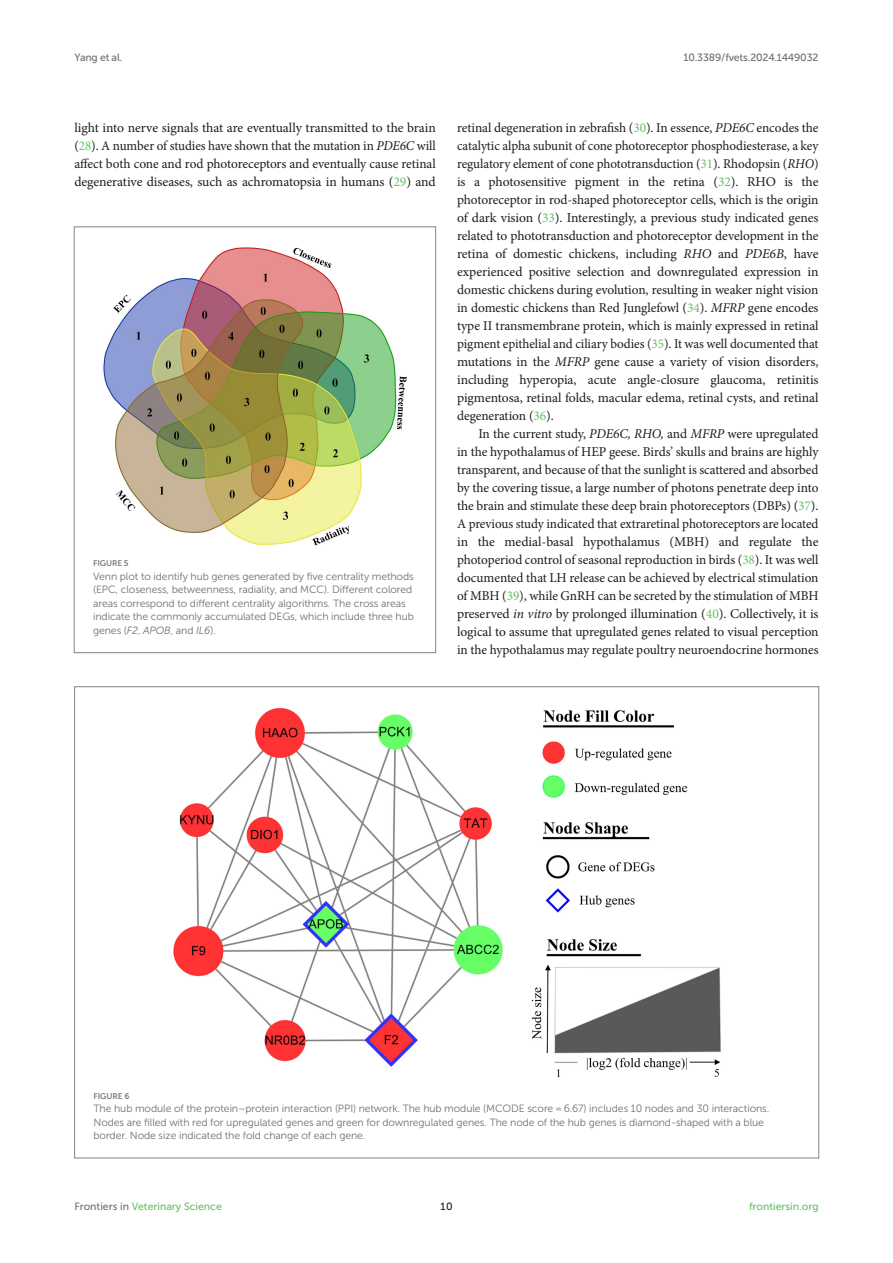
<style>
.page{position:relative;width:893px;height:1263px;background:#fff}
.page>*{position:absolute;margin:0;border:0;box-sizing:border-box;transform-origin:0 0}
.TEXT{font:13.5px/18px "Minion Pro";letter-spacing:-.005em;color:#1b1c1b;text-align:justify}
.FIG_LEG{font:10.5px/13.5px "Museo Sans 300";letter-spacing:-.01em;color:#706f70}
.t1{font:10.5px "Museo Sans 500";color:#65c161}
.t2{font:10.5px "Museo Sans 500";letter-spacing:-.015em;color:#706f70}
.t3{font:10.5px "Museo Sans 500";color:#1b1c1b}
.FIG_HD{font:8.25px "Museo Sans 700";letter-spacing:-.01em;color:#7e7f7f}
.s1{color:#65c161}
.s2{font-style:italic}
.s3{color:#706f70}
</style>
<div class="page">
<img style="left:103px;top:247px;width:304px;height:299px">
<div style="left:74px;top:227px;width:362px;height:426px;border:1px solid #808285"></div>
<img style="left:173px;top:707px;width:548px;height:370px">
<p class="t2" style="left:74px;top:51px;width:49px">Yang et al.</p>
<p class="t2" style="left:683px;top:51px;width:137px">10.3389/fvets.2024.1449032</p>
<p class="TEXT" style="left:74px;top:119px;width:363px">light into nerve signals that are eventually transmitted to the brain (<span class="s1">28</span>). A number of studies have shown that the mutation in <span class="s2">PDE6C</span> will affect both cone and rod photoreceptors and eventually cause retinal degenerative diseases, such as achromatopsia in humans (<span class="s1">29</span>) and</p>
<p class="TEXT" style="left:457px;top:119px;width:363px">retinal degeneration in zebrafish (<span class="s1">30</span>). In essence, <span class="s2">PDE6C</span> encodes the catalytic alpha subunit of cone photoreceptor phosphodiesterase, a key regulatory element of cone phototransduction (<span class="s1">31</span>). Rhodopsin (<span class="s2">RHO</span>) is a photosensitive pigment in the retina (<span class="s1">32</span>). RHO is the photoreceptor in rod-shaped photoreceptor cells, which is the origin of dark vision (<span class="s1">33</span>). Interestingly, a previous study indicated genes related to phototransduction and photoreceptor development in the retina of domestic chickens, including <span class="s2">RHO</span> and <span class="s2">PDE6B</span>, have experienced positive selection and downregulated expression in domestic chickens during evolution, resulting in weaker night vision in domestic chickens than Red Junglefowl (<span class="s1">34</span>). <span class="s2">MFRP</span> gene encodes type II transmembrane protein, which is mainly expressed in retinal pigment epithelial and ciliary bodies (<span class="s1">35</span>). It was well documented that mutations in the <span class="s2">MFRP</span> gene cause a variety of vision disorders, including hyperopia, acute angle-closure glaucoma, retinitis pigmentosa, retinal folds, macular edema, retinal cysts, and retinal degeneration (<span class="s1">36</span>).</p>
<p class="TEXT" style="left:457px;top:425px;width:363px;text-indent:21px">In the current study, <span class="s2">PDE6C, RHO,</span> and <span class="s2">MFRP</span> were upregulated in the hypothalamus of HEP geese. Birds’ skulls and brains are highly transparent, and because of that the sunlight is scattered and absorbed by the covering tissue, a large number of photons penetrate deep into the brain and stimulate these deep brain photoreceptors (DBPs) (<span class="s1">37</span>).<br>A previous study indicated that extraretinal photoreceptors are located in the medial-basal hypothalamus (MBH) and regulate the photoperiod control of seasonal reproduction in birds (<span class="s1">38</span>). It was well documented that LH release can be achieved by electrical stimulation of MBH (<span class="s1">39</span>), while GnRH can be secreted by the stimulation of MBH preserved <span class="s2">in vitro</span> by prolonged illumination (<span class="s1">40</span>). Collectively, it is logical to assume that upregulated genes related to visual perception in the hypothalamus may regulate poultry neuroendocrine hormones</p>
<p class="FIG_HD" style="left:93px;top:559px;width:37px">FIGURE 5</p>
<p class="FIG_LEG" style="left:93px;top:569px;width:322px">Venn plot to identify hub genes generated by five centrality methods (EPC, closeness, betweenness, radiality, and MCC). Different colored areas correspond to different centrality algorithms. The cross areas indicate the commonly accumulated DEGs, which include three hub genes (<span class="s2">F2</span>, <span class="s2">APOB</span>, and <span class="s2">IL6</span>).</p>
<p class="FIG_HD" style="left:94px;top:1091px;width:37px">FIGURE 6</p>
<p class="FIG_LEG" style="left:94px;top:1102px;width:677px">The hub module of the protein–protein interaction (PPI) network. The hub module (MCODE score = 6.67) includes 10 nodes and 30 interactions.<br>Nodes are filled with red for upregulated genes and green for downregulated genes. The node of the hub genes is diamond-shaped with a blue border. Node size indicated the fold change of each gene.</p>
<p class="t1" style="left:74px;top:1200px;width:149px"><span class="s3">Frontiers in</span> Veterinary Science</p>
<p class="t3" style="left:440px;top:1200px;width:14px">10</p>
<p class="t1" style="left:749px;top:1200px;width:71px">frontiersin.org</p>
</div>
